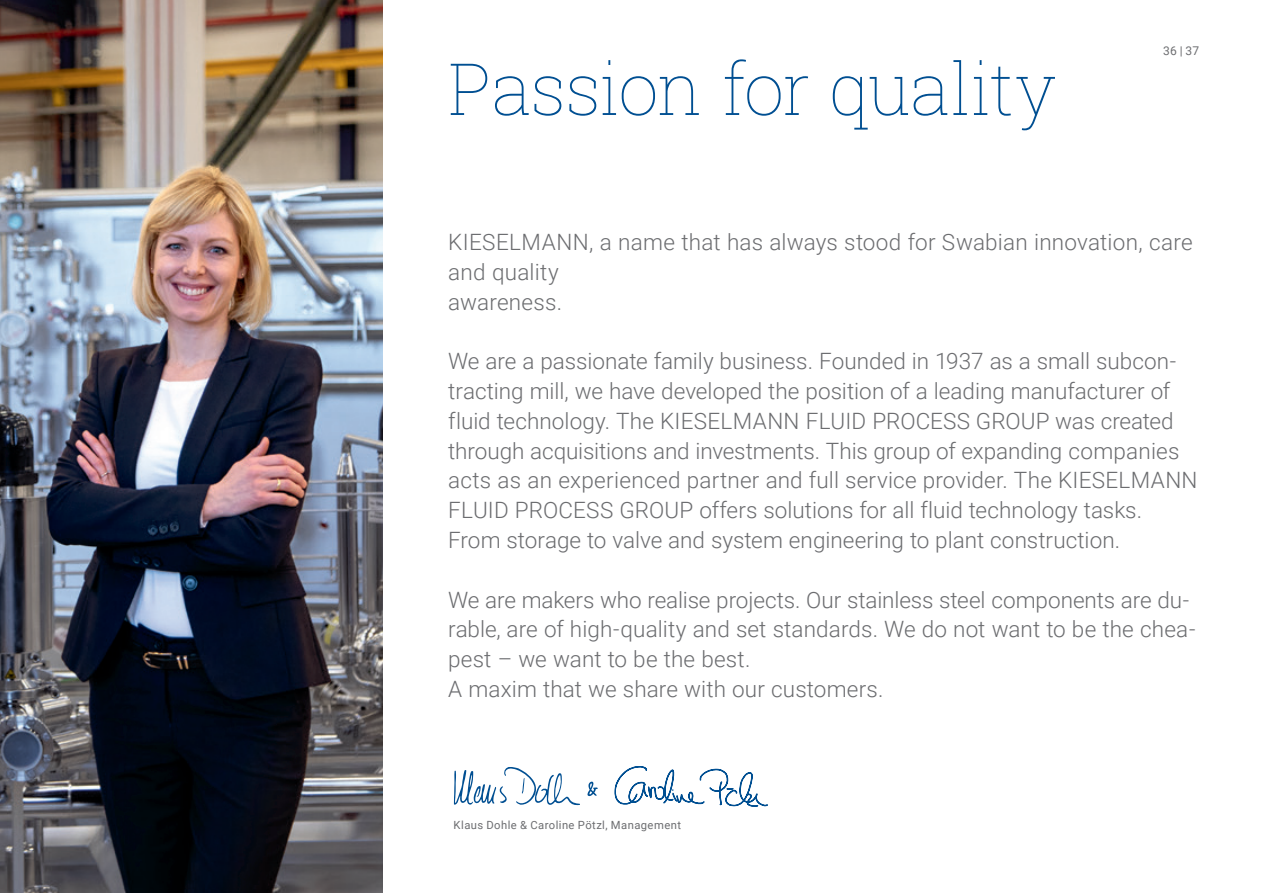
<style>
.page{position:relative;width:1263px;height:893px;background:#fff}
.page>*{position:absolute;margin:0;border:0;box-sizing:border-box;transform-origin:0 0}
.t1{font:100 72px "Roboto Slab";letter-spacing:-.015em;color:#004f92}
.t2{font:300 22.5px/29.7px "Roboto";color:#6c6d70}
.t3{font:12px "Roboto";color:#6c6d70}
.t4{font:11.25px "Roboto";letter-spacing:.04em;color:#6c6d70}
</style>
<div class="page">
<img style="left:0;top:0;width:383px;height:893px">
<svg style="left:614px;top:766px;width:154px;height:41px"></svg>
<svg style="left:454px;top:767px;width:126px;height:38px"></svg>
<svg style="left:587px;top:782px;width:11px;height:14px"></svg>
<h1 class="t1" style="left:448px;top:40px;width:609px">Passion for quality</h1>
<p class="t3" style="left:1163px;top:42px;width:38px">36 | 37</p>
<p class="t2" style="left:448px;top:227px;width:746px">KIESELMANN, a name that has always stood for Swabian innovation, care and quality<br>awareness.</p>
<p class="t2" style="left:448px;top:346px;width:751px">We are a passionate family business. Founded in 1937 as a small subcon&shy;tracting mill, we have developed the position of a leading manufacturer of fluid technology. The KIESELMANN FLUID PROCESS GROUP was created through acquisitions and investments. This group of expanding companies acts as an experienced partner and full service provider. The KIESELMANN FLUID PROCESS GROUP offers solutions for all fluid technology tasks.<br>From storage to valve and system engineering to plant construction.</p>
<p class="t2" style="left:448px;top:584px;width:749px">We are makers who realise projects. Our stainless steel components are du&shy;rable, are of high-quality and set standards. We do not want to be the chea&shy;pest – we want to be the best.<br>A maxim that we share with our customers.</p>
<p class="t4" style="left:454px;top:817px;width:229px">Klaus Dohle &amp; Caroline Pötzl, Management</p>
</div>
